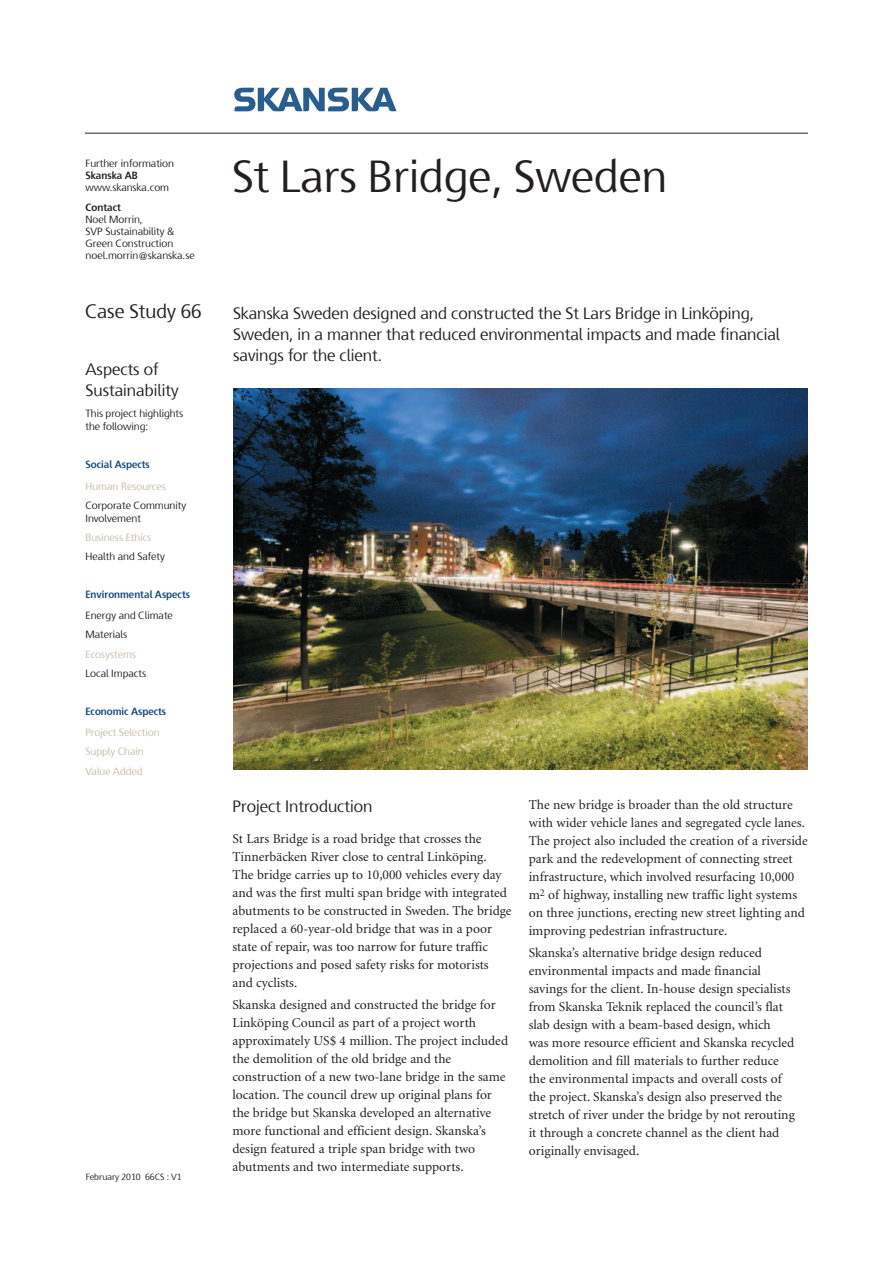
<style>
.page{position:relative;width:893px;height:1263px;background:#fff}
.page>*{position:absolute;margin:0;border:0;box-sizing:border-box;transform-origin:0 0}
.t1{font:45px "Skanska Sans";color:#231f20}
.t2{font:19.5px "Skanska Sans";color:#231f20}
.t3{font:16.5px/21px "Skanska Sans";color:#231f20}
.t4{font:13.5px/18px "Minion";color:#231f20}
.t5{font:10.5px/12px "Skanska Sans";color:#231f20}
.t6{font:10.5px/19.2px "Skanska Sans";color:#c7bba9}
.t7{font:700 10.5px "Skanska Sans";color:#144a7c}
.t8{font:700 10.5px "Skanska Sans";color:#231f20}
.t9{font:9px "Skanska Sans";color:#231f20}
</style>
<div class="page">
<svg style="left:234px;top:88px;width:163px;height:23px"></svg>
<hr style="left:85px;top:133px;width:723px;height:1px;background:#231f20">
<img style="left:233px;top:388px;width:575px;height:381px">
<p class="t5" style="left:85px;top:158px;width:90px">Further information</p>
<p class="t8" style="left:85px;top:171px;width:54px">Skanska AB</p>
<p class="t5" style="left:85px;top:182px;width:85px">www.skanska.com</p>
<p class="t8" style="left:85px;top:203px;width:37px">Contact</p>
<p class="t5" style="left:85px;top:214px;width:111px">Noel Morrin,<br>SVP Sustainability &amp;<br>Green Construction noel.morrin@skanska.se</p>
<h2 class="t2" style="left:85px;top:303px;width:118px">Case Study 66</h2>
<p class="t3" style="left:85px;top:360px;width:95px">Aspects of<br>Sustainability</p>
<p class="t5" style="left:85px;top:408px;width:99px;line-height:12.8px">This project highlights the following:</p>
<p class="t7" style="left:85px;top:461px;width:66px">Social Aspects</p>
<p class="t6" style="left:85px;top:477px;width:82px">Human Resources</p>
<p class="t5" style="left:85px;top:500px;width:102px;line-height:12.8px">Corporate Community<br>Involvement</p>
<p class="t6" style="left:85px;top:528px;width:67px">Business Ethics</p>
<p class="t5" style="left:85px;top:551px;width:81px">Health and Safety</p>
<p class="t7" style="left:85px;top:590px;width:106px">Environmental Aspects</p>
<p class="t5" style="left:85px;top:607px;width:89px;line-height:19.2px">Energy and Climate<br>Materials</p>
<p class="t6" style="left:85px;top:645px;width:52px">Ecosystems</p>
<p class="t5" style="left:85px;top:668px;width:62px">Local Impacts</p>
<p class="t7" style="left:85px;top:707px;width:82px">Economic Aspects</p>
<p class="t6" style="left:85px;top:724px;width:76px">Project Selection<br>Supply Chain<br>Value Added</p>
<p class="t9" style="left:86px;top:1173px;width:97px">February 2010 66CS : V1</p>
<h1 class="t1" style="left:232px;top:159px;width:436px">St Lars Bridge, Sweden</h1>
<p class="t3" style="left:233px;top:304px;width:548px">Skanska Sweden designed and constructed the St Lars Bridge in Linköping,<br>Sweden, in a manner that reduced environmental impacts and made financial savings for the client.</p>
<p class="t3" style="left:232px;top:797px;width:141px">Project Introduction</p>
<p class="t4" style="left:232px;top:830px;width:281px">St Lars Bridge is a road bridge that crosses the Tinnerbäcken River close to central Linköping.<br>The bridge carries up to 10,000 vehicles every day and was the first multi span bridge with integrated abutments to be constructed in Sweden. The bridge replaced a 60-year-old bridge that was in a poor state of repair, was too narrow for future traffic projections and posed safety risks for motorists and cyclists.</p>
<p class="t4" style="left:232px;top:997px;width:277px">Skanska designed and constructed the bridge for Linköping Council as part of a project worth approximately US$ 4 million. The project included the demolition of the old bridge and the construction of a new two-lane bridge in the same location. The council drew up original plans for the bridge but Skanska developed an alternative more functional and efficient design. Skanska’s design featured a triple span bridge with two abutments and two intermediate supports.</p>
<p class="t4" style="left:529px;top:797px;width:280px">The new bridge is broader than the old structure with wider vehicle lanes and segregated cycle lanes.<br>The project also included the creation of a riverside park and the redevelopment of connecting street infrastructure, which involved resurfacing 10,000 m<sup>2</sup> of highway, installing new traffic light systems on three junctions, erecting new street lighting and improving pedestrian infrastructure.</p>
<p class="t4" style="left:529px;top:945px;width:268px">Skanska’s alternative bridge design reduced environmental impacts and made financial savings for the client. In-house design specialists from Skanska Teknik replaced the council’s flat slab design with a beam-based design, which<br>was more resource efficient and Skanska recycled demolition and fill materials to further reduce the environmental impacts and overall costs of the project. Skanska’s design also preserved the stretch of river under the bridge by not rerouting it through a concrete channel as the client had originally envisaged.</p>
</div>
